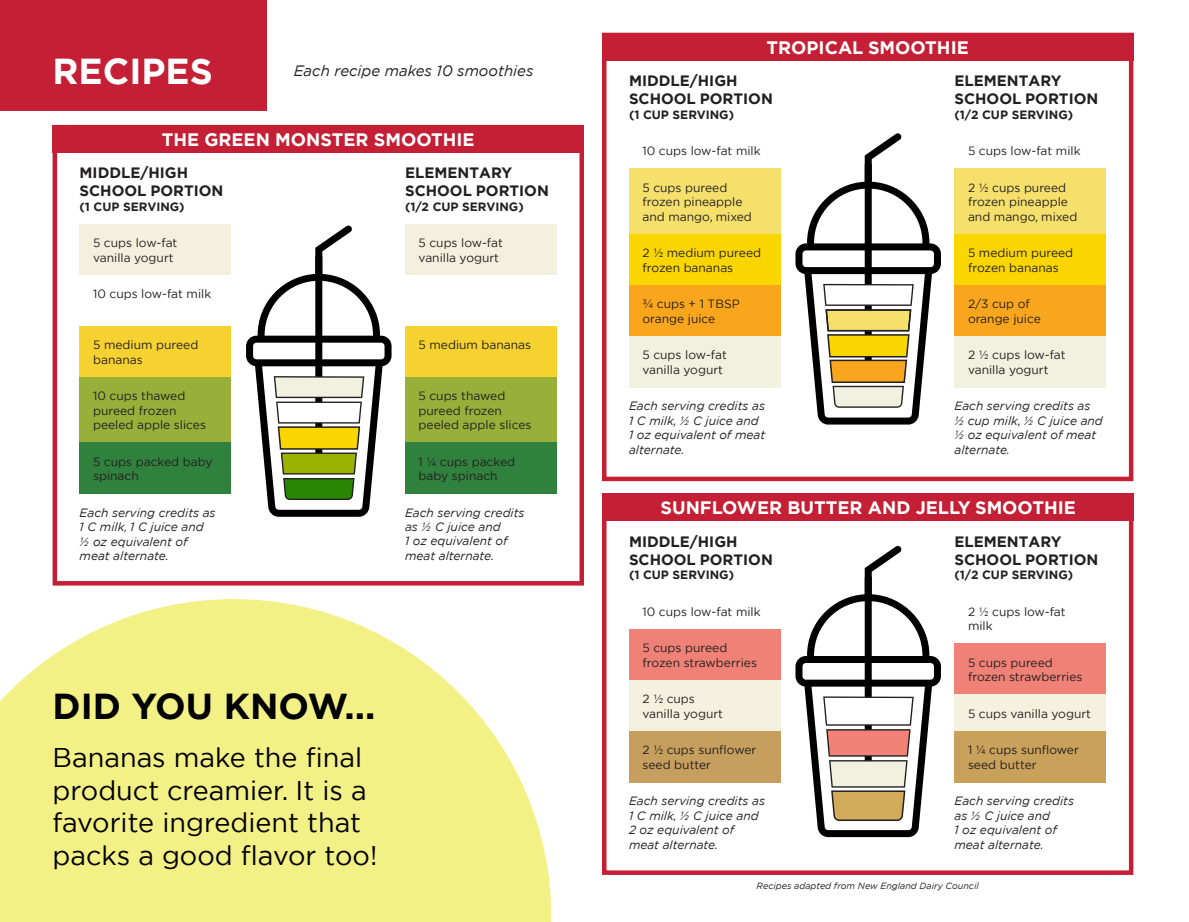
<style>
.page{position:relative;width:1189px;height:922px;background:#fff}
.page>*{position:absolute;margin:0;border:0;box-sizing:border-box;transform-origin:0 0}
.t1{font:700 36px "Gotham";color:#000}
.t2{font:700 36px "Gotham";color:#fff}
.t3{font:27px/32.4px "Gotham";color:#000}
.t4{font:700 18px "Gotham";color:#fff}
.t5{font:700 15px/18px "Gotham";color:#231f20}
.t6{font:italic 15px "Gotham";color:#231f20}
.t7{font:12px/14.4px "Gotham";color:#231f20}
.t8{font:italic 12px/14.4px "Gotham";color:#231f20}
.t9{font:700 12px "Gotham";color:#231f20}
.t10{font:italic 9px "Gotham";color:#231f20}
</style>
<div class="page">
<div style="left:0;top:0;width:267px;height:111px;background:#c41f34"></div>
<div style="left:53px;top:125px;width:531px;height:460px;border:4px solid #c41f34"></div>
<div style="left:53px;top:125px;width:531px;height:28px;background:#c41f34"></div>
<div style="left:405px;top:224px;width:151px;height:51px;background:#f4f0de"></div>
<div style="left:405px;top:326px;width:151px;height:51px;background:#f6d230"></div>
<div style="left:405px;top:377px;width:151px;height:65px;background:#98af3a"></div>
<div style="left:405px;top:442px;width:151px;height:51px;background:#30813d"></div>
<div style="left:80px;top:224px;width:151px;height:51px;background:#f4f0de"></div>
<div style="left:80px;top:326px;width:151px;height:51px;background:#f6d230"></div>
<div style="left:80px;top:377px;width:151px;height:66px;background:#98af3a"></div>
<div style="left:80px;top:443px;width:151px;height:51px;background:#30813d"></div>
<svg style="left:246px;top:225px;width:145px;height:292px"></svg>
<div style="left:602px;top:493px;width:531px;height:381px;border:4px solid #c41f34"></div>
<div style="left:602px;top:493px;width:531px;height:28px;background:#c41f34"></div>
<div style="left:954px;top:643px;width:151px;height:51px;background:#ef8176"></div>
<div style="left:954px;top:694px;width:151px;height:37px;background:#f4f1df"></div>
<div style="left:954px;top:731px;width:151px;height:51px;background:#c9a15b"></div>
<div style="left:629px;top:629px;width:151px;height:51px;background:#ef8176"></div>
<div style="left:629px;top:680px;width:151px;height:51px;background:#f4f1df"></div>
<div style="left:629px;top:731px;width:151px;height:51px;background:#c69f5e"></div>
<svg style="left:795px;top:545px;width:145px;height:292px"></svg>
<div style="left:602px;top:33px;width:531px;height:448px;border:4px solid #c41f34"></div>
<svg style="left:795px;top:133px;width:145px;height:291px"></svg>
<div style="left:602px;top:33px;width:531px;height:28px;background:#c41f34"></div>
<div style="left:954px;top:169px;width:151px;height:65px;background:#f5e06b"></div>
<div style="left:954px;top:234px;width:151px;height:51px;background:#fad600"></div>
<div style="left:954px;top:285px;width:151px;height:51px;background:#f9a51e"></div>
<div style="left:954px;top:336px;width:151px;height:51px;background:#f2f0de"></div>
<div style="left:629px;top:169px;width:151px;height:65px;background:#f5e06b"></div>
<div style="left:629px;top:234px;width:151px;height:51px;background:#fad600"></div>
<div style="left:629px;top:285px;width:151px;height:51px;background:#faa61c"></div>
<div style="left:629px;top:336px;width:151px;height:51px;background:#f2f0de"></div>
<svg style="left:0;top:599px;width:551px;height:323px;fill:#f3f185"></svg>
<p class="t2" style="left:53px;top:48px;width:162px">RECIPES</p>
<p class="t6" style="left:294px;top:61px;width:241px">Each recipe makes 10 smoothies</p>
<p class="t4" style="left:162px;top:128px;width:314px">THE GREEN MONSTER SMOOTHIE</p>
<p class="t5" style="left:405px;top:164px;width:145px">ELEMENTARY<br>SCHOOL PORTION</p>
<p class="t9" style="left:405px;top:198px;width:120px">(1/2 CUP SERVING)</p>
<p class="t7" style="left:418px;top:236px;width:86px">5 cups low-fat vanilla yogurt</p>
<p class="t5" style="left:80px;top:164px;width:145px">MIDDLE/HIGH<br>SCHOOL PORTION</p>
<p class="t9" style="left:80px;top:198px;width:106px">(1 CUP SERVING)</p>
<p class="t7" style="left:93px;top:236px;width:86px">5 cups low-fat vanilla yogurt</p>
<p class="t7" style="left:93px;top:287px;width:119px">10 cups low-fat milk</p>
<p class="t7" style="left:93px;top:338px;width:107px">5 medium pureed bananas</p>
<p class="t7" style="left:93px;top:389px;width:114px">10 cups thawed pureed frozen peeled apple slices</p>
<p class="t7" style="left:93px;top:454px;width:121px">5 cups packed baby spinach</p>
<p class="t8" style="left:80px;top:505px;width:137px">Each serving credits as<br>1 C milk, 1 C juice and ½ oz equivalent of meat alternate.</p>
<p class="t7" style="left:418px;top:337px;width:114px">5 medium bananas</p>
<p class="t7" style="left:418px;top:388px;width:114px">5 cups thawed pureed frozen peeled apple slices</p>
<p class="t7" style="left:418px;top:454px;width:98px">1 ¼ cups packed baby spinach</p>
<p class="t8" style="left:405px;top:505px;width:121px">Each serving credits as ½ C juice and<br>1 oz equivalent of meat alternate.</p>
<p class="t1" style="left:53px;top:682px;width:324px">DID YOU KNOW...</p>
<p class="t3" style="left:53px;top:741px;width:326px">Bananas make the final product creamier. It is a favorite ingredient that packs a good flavor too!</p>
<p class="t4" style="left:766px;top:36px;width:204px">TROPICAL SMOOTHIE</p>
<p class="t5" style="left:954px;top:72px;width:145px">ELEMENTARY<br>SCHOOL PORTION</p>
<p class="t9" style="left:954px;top:106px;width:120px">(1/2 CUP SERVING)</p>
<p class="t7" style="left:967px;top:143px;width:114px">5 cups low-fat milk</p>
<p class="t7" style="left:967px;top:180px;width:111px">2 ½ cups pureed frozen pineapple and mango, mixed</p>
<p class="t7" style="left:967px;top:245px;width:107px">5 medium pureed frozen bananas</p>
<p class="t7" style="left:967px;top:296px;width:74px">2/3 cup of orange juice</p>
<p class="t7" style="left:967px;top:347px;width:99px">2 ½ cups low-fat vanilla yogurt</p>
<p class="t8" style="left:954px;top:398px;width:150px">Each serving credits as ½ cup milk, ½ C juice and<br>1/2 oz equivalent of meat alternate.</p>
<p class="t5" style="left:629px;top:72px;width:145px">MIDDLE/HIGH<br>SCHOOL PORTION</p>
<p class="t9" style="left:629px;top:106px;width:106px">(1 CUP SERVING)</p>
<p class="t7" style="left:642px;top:143px;width:119px">10 cups low-fat milk</p>
<p class="t7" style="left:642px;top:180px;width:111px">5 cups pureed frozen pineapple and mango, mixed</p>
<p class="t7" style="left:642px;top:245px;width:120px">2 ½ medium pureed frozen bananas</p>
<p class="t7" style="left:642px;top:296px;width:99px">3/4 cups + 1 TBSP orange juice</p>
<p class="t7" style="left:642px;top:347px;width:86px">5 cups low-fat vanilla yogurt</p>
<p class="t8" style="left:629px;top:398px;width:138px">Each serving credits as<br>1 C milk, 1/2 C juice and<br>1 oz equivalent of meat alternate.</p>
<p class="t4" style="left:660px;top:496px;width:416px">SUNFLOWER BUTTER AND JELLY SMOOTHIE</p>
<p class="t5" style="left:954px;top:532px;width:145px">ELEMENTARY<br>SCHOOL PORTION</p>
<p class="t9" style="left:954px;top:566px;width:120px">(1/2 CUP SERVING)</p>
<p class="t7" style="left:967px;top:604px;width:99px">2 ½ cups low-fat milk</p>
<p class="t7" style="left:967px;top:655px;width:116px">5 cups pureed frozen strawberries</p>
<p class="t7" style="left:967px;top:706px;width:125px">5 cups vanilla yogurt</p>
<p class="t7" style="left:967px;top:742px;width:112px">1 ¼ cups sunflower seed butter</p>
<p class="t8" style="left:954px;top:793px;width:121px">Each serving credits as ½ C juice and<br>1 oz equivalent of meat alternate.</p>
<p class="t5" style="left:629px;top:532px;width:145px">MIDDLE/HIGH<br>SCHOOL PORTION</p>
<p class="t9" style="left:629px;top:566px;width:106px">(1 CUP SERVING)</p>
<p class="t7" style="left:642px;top:604px;width:119px">10 cups low-fat milk</p>
<p class="t7" style="left:642px;top:640px;width:116px">5 cups pureed frozen strawberries</p>
<p class="t7" style="left:642px;top:691px;width:82px">2 ½ cups vanilla yogurt</p>
<p class="t7" style="left:642px;top:742px;width:115px">2 ½ cups sunflower seed butter</p>
<p class="t8" style="left:629px;top:793px;width:137px">Each serving credits as<br>1 C milk, ½ C juice and<br>2 oz equivalent of meat alternate.</p>
<p class="t10" style="left:756px;top:879px;width:223px">Recipes adapted from New England Dairy Council</p>
</div>
